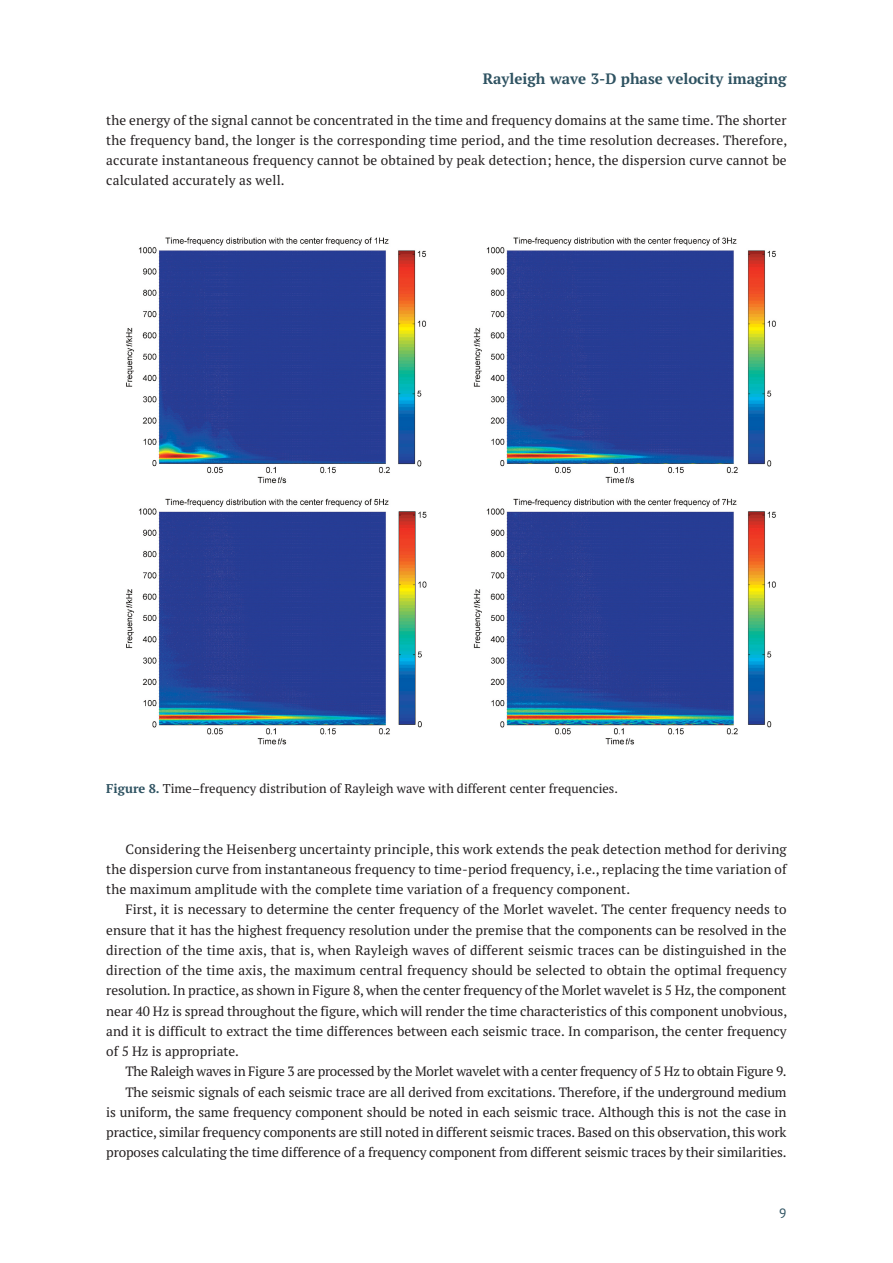
<style>
.page{position:relative;width:893px;height:1263px;background:#fff}
.page>*{position:absolute;margin:0;border:0;box-sizing:border-box;transform-origin:0 0}
.t1{font:700 15px "PT Serif";color:#2e5261}
.t2{font:13.5px/20.2px "PT Serif";color:#231f20;text-align:justify}
.t3{font:13.5px "PT Serif";letter-spacing:-.02em;color:#231f20}
.t4{font:13.5px "PT Sans";color:#2e5261}
.t5{font:12.75px "PT Serif";color:#231f20}
.s1{font-weight:700;color:#2e5261}
</style>
<div class="page">
<img style="left:126px;top:237px;width:650px;height:508px">
<p class="t1" style="left:483px;top:73px;width:305px">Rayleigh wave 3-D phase velocity imaging</p>
<p class="t2" style="left:106px;top:111px;width:682px">the energy of the signal cannot be concentrated in the time and frequency domains at the same time. The shorter the frequency band, the longer is the corresponding time period, and the time resolution decreases. Therefore, accurate instantaneous frequency cannot be obtained by peak detection; hence, the dispersion curve cannot be calculated accurately as well.</p>
<p class="t5" style="left:106px;top:783px;width:513px"><span class="s1">Figure 8.</span> Time–frequency distribution of Rayleigh wave with different center frequencies.</p>
<p class="t2" style="left:106px;top:840px;width:682px;text-indent:19px">Considering the Heisenberg uncertainty principle, this work extends the peak detection method for deriving the dispersion curve from instantaneous frequency to time-period frequency, i.e., replacing the time variation of the maximum amplitude with the complete time variation of a frequency component.</p>
<p class="t2" style="left:106px;top:901px;width:682px;text-indent:19px">First, it is necessary to determine the center frequency of the Morlet wavelet. The center frequency needs to ensure that it has the highest frequency resolution under the premise that the components can be resolved in the direction of the time axis, that is, when Rayleigh waves of different seismic traces can be distinguished in the direction of the time axis, the maximum central frequency should be selected to obtain the optimal frequency resolution. In practice, as shown in Figure 8, when the center frequency of the Morlet wavelet is 5 Hz, the component near 40 Hz is spread throughout the figure, which will render the time characteristics of this component unobvious, and it is difficult to extract the time differences between each seismic trace. In comparison, the center frequency of 5 Hz is appropriate.</p>
<p class="t3" style="left:125px;top:1066px;width:663px">The Raleigh waves in Figure 3 are processed by the Morlet wavelet with a center frequency of 5 Hz to obtain Figure 9.</p>
<p class="t2" style="left:106px;top:1083px;width:682px;text-indent:19px">The seismic signals of each seismic trace are all derived from excitations. Therefore, if the underground medium is uniform, the same frequency component should be noted in each seismic trace. Although this is not the case in practice, similar frequency components are still noted in different seismic traces. Based on this observation, this work proposes calculating the time difference of a frequency component from different seismic traces by their similarities.</p>
<p class="t4" style="left:779px;top:1209px;width:9px">9</p>
</div>
